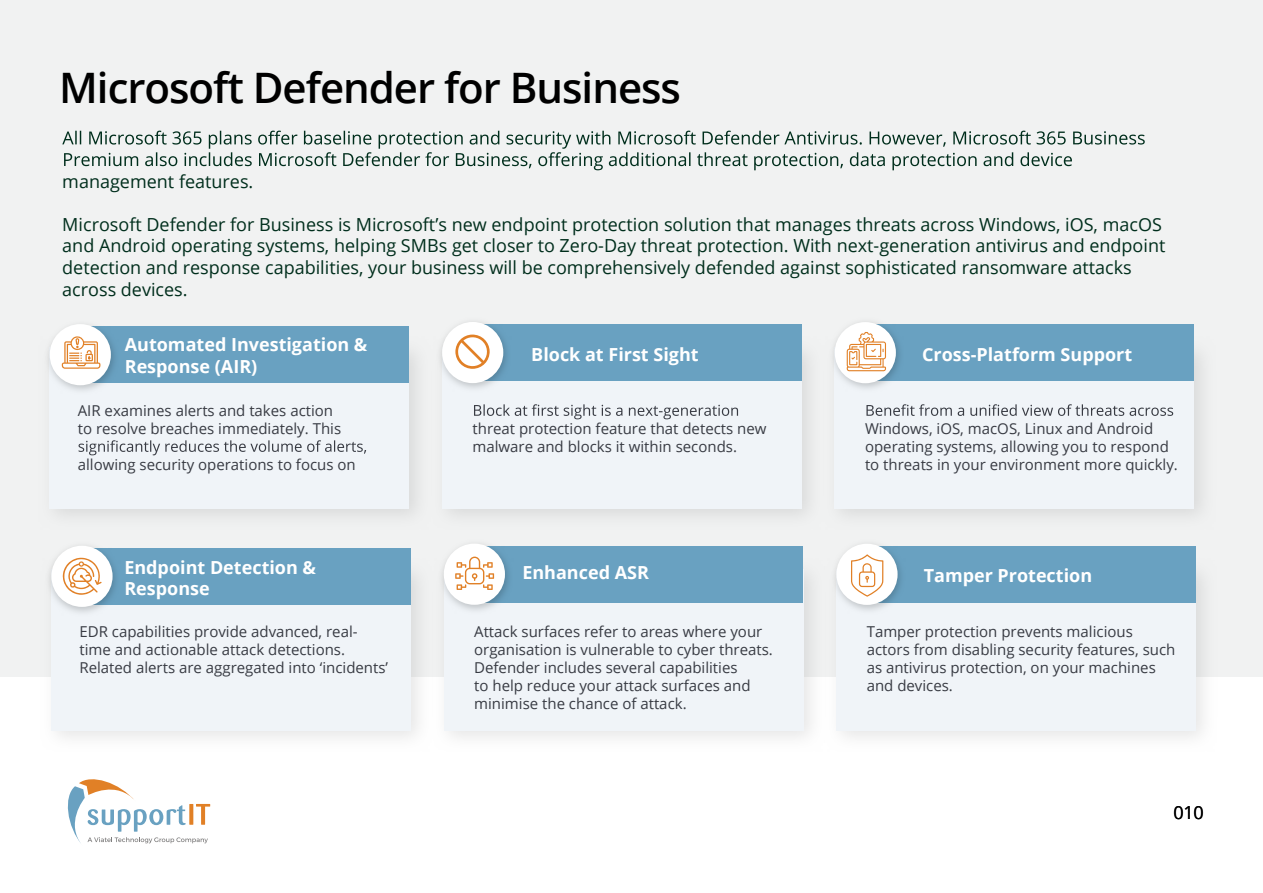
<style>
.page{position:relative;width:1263px;height:893px;background:#fff}
.page>*{position:absolute;margin:0;border:0;box-sizing:border-box;transform-origin:0 0}
.t1{font:600 42px "Open Sans";letter-spacing:-.025em;color:#000}
.t2{font:18px/21.6px "Open Sans";color:#002e1c}
.t3{font:700 18px/21.6px "Open Sans";color:#fff}
.t4{font:18px "Open Sans";color:#000}
.t5{font:15px/18px "Open Sans";color:#383b43}
</style>
<div class="page">
<div style="left:0;top:0;width:1263px;height:676px;background:#f1f2f2"></div>
<svg style="left:62px;top:131px;width:1083px;height:39px"></svg>
<div style="left:38px;top:335px;width:393px;height:195px;background:#eceded"></div>
<div style="left:50px;top:347px;width:359px;height:162px;background:#f0f4f8"></div>
<div style="left:431px;top:335px;width:393px;height:195px;background:#eceded"></div>
<div style="left:442px;top:347px;width:360px;height:162px;background:#f0f4f8"></div>
<div style="left:823px;top:335px;width:393px;height:195px;background:#eceded"></div>
<div style="left:835px;top:347px;width:359px;height:162px;background:#f0f4f8"></div>
<div style="left:80px;top:326px;width:329px;height:57px;background:#69a1c1"></div>
<svg style="left:48px;top:328px;width:67px;height:67px"></svg>
<div style="left:50px;top:324px;width:61px;height:61px;background:#fff;border-radius:50%"></div>
<div style="left:473px;top:324px;width:329px;height:57px;background:#69a1c1"></div>
<svg style="left:441px;top:321px;width:66px;height:68px"></svg>
<div style="left:442px;top:322px;width:61px;height:61px;background:#fff;border-radius:50%"></div>
<div style="left:865px;top:324px;width:329px;height:57px;background:#69a1c1"></div>
<svg style="left:834px;top:321px;width:66px;height:72px"></svg>
<div style="left:835px;top:322px;width:61px;height:61px;background:#fff;border-radius:50%"></div>
<svg style="left:79px;top:440px;width:287px;height:15px"></svg>
<svg style="left:474px;top:404px;width:264px;height:15px"></svg>
<svg style="left:866px;top:404px;width:307px;height:12px"></svg>
<div style="left:40px;top:557px;width:393px;height:195px;background:linear-gradient(to bottom,#e8e9e9,#f9f9f9)"></div>
<div style="left:51px;top:569px;width:360px;height:161px;background:#f0f4f8"></div>
<div style="left:432px;top:557px;width:393px;height:195px;background:linear-gradient(to bottom,#e7e8e8,#f9f8f8)"></div>
<div style="left:444px;top:569px;width:359px;height:161px;background:#f0f4f8"></div>
<div style="left:825px;top:557px;width:393px;height:195px;background:linear-gradient(to bottom,#e8e9e9,#f9f9f9)"></div>
<div style="left:836px;top:569px;width:360px;height:161px;background:#f0f4f8"></div>
<div style="left:82px;top:548px;width:329px;height:57px;background:#69a1c1"></div>
<svg style="left:46px;top:547px;width:70px;height:70px"></svg>
<div style="left:51px;top:546px;width:62px;height:61px;background:#fff;border-radius:50%"></div>
<div style="left:474px;top:546px;width:329px;height:57px;background:#69a1c1"></div>
<svg style="left:438px;top:545px;width:71px;height:69px"></svg>
<div style="left:444px;top:544px;width:61px;height:61px;background:#fff;border-radius:50%"></div>
<div style="left:867px;top:546px;width:329px;height:57px;background:#69a1c1"></div>
<svg style="left:830px;top:544px;width:71px;height:71px"></svg>
<div style="left:836px;top:544px;width:61px;height:61px;background:#fff;border-radius:50%"></div>
<svg style="left:62px;top:336px;width:38px;height:33px"></svg>
<svg style="left:63px;top:558px;width:39px;height:37px"></svg>
<svg style="left:455px;top:557px;width:39px;height:33px"></svg>
<svg style="left:851px;top:554px;width:32px;height:42px"></svg>
<svg style="left:455px;top:334px;width:35px;height:35px"></svg>
<svg style="left:847px;top:332px;width:39px;height:39px"></svg>
<svg style="left:67px;top:779px;width:143px;height:65px"></svg>
<p class="t1" style="left:59px;top:59px;width:623px">Microsoft Defender for Business</p>
<p class="t2" style="left:62px;top:170px;width:193px">management features.</p>
<p class="t2" style="left:62px;top:213px;width:1105px">Microsoft Defender for Business is Microsoft’s new endpoint protection solution that manages threats across Windows, iOS, macOS and Android operating systems, helping SMBs get closer to Zero-Day threat protection. With next-generation antivirus and endpoint detection and response capabilities, your business will be comprehensively defended against sophisticated ransomware attacks across devices.</p>
<p class="t3" style="left:125px;top:333px;width:244px">Automated Investigation &amp;<br>Response (AIR)</p>
<p class="t3" style="left:531px;top:343px;width:169px">Block at First Sight</p>
<p class="t3" style="left:922px;top:343px;width:212px">Cross-Platform Support</p>
<p class="t5" style="left:78px;top:401px;width:265px">AIR examines alerts and takes action to resolve breaches immediately. This</p>
<p class="t5" style="left:78px;top:455px;width:279px">allowing security operations to focus on</p>
<p class="t5" style="left:472px;top:419px;width:295px">threat protection feature that detects new malware and blocks it within seconds.</p>
<p class="t5" style="left:865px;top:419px;width:314px">Windows, iOS, macOS, Linux and Android operating systems, allowing you to respond to threats in your environment more quickly.</p>
<p class="t3" style="left:124px;top:556px;width:193px">Endpoint Detection &amp;<br>Response</p>
<p class="t3" style="left:522px;top:561px;width:128px">Enhanced ASR</p>
<p class="t3" style="left:924px;top:564px;width:170px">Tamper Protection</p>
<p class="t5" style="left:79px;top:623px;width:310px">EDR capabilities provide advanced, real&shy;time and actionable attack detections.<br>Related alerts are aggregated into ‘incidents’</p>
<p class="t5" style="left:474px;top:623px;width:300px">Attack surfaces refer to areas where your organisation is vulnerable to cyber threats.<br>Defender includes several capabilities<br>to help reduce your attack surfaces and minimise the chance of attack.</p>
<p class="t5" style="left:867px;top:623px;width:310px">Tamper protection prevents malicious actors from disabling security features, such as antivirus protection, on your machines and devices.</p>
<p class="t4" style="left:1173px;top:800px;width:32px">010</p>
</div>
